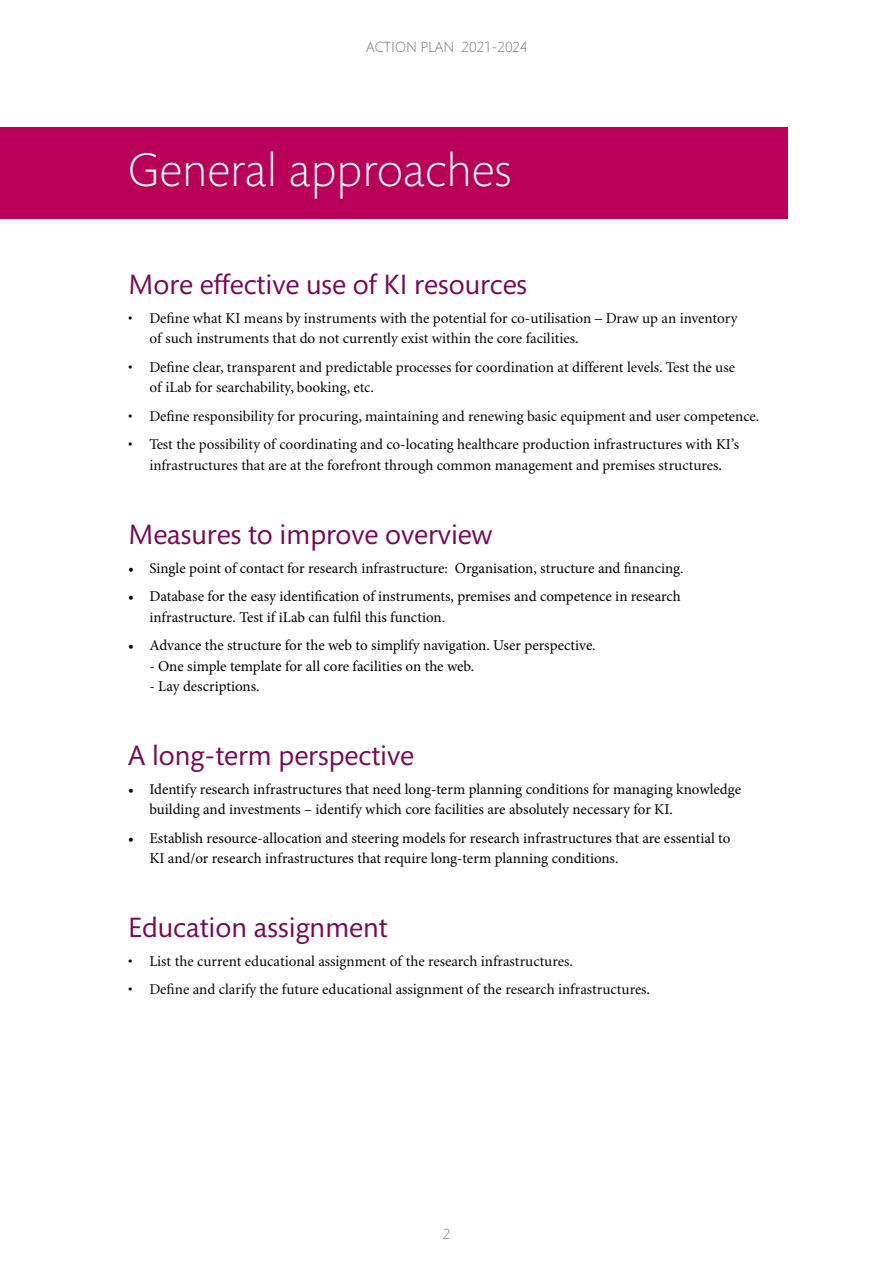
<style>
.page{position:relative;width:893px;height:1263px;background:#fff}
.page>*{position:absolute;margin:0;border:0;box-sizing:border-box;transform-origin:0 0}
.Rubrik_1{font:300 48px "Mundo Sans Std";color:#fff}
.Rubrik_2{font:28.5px "Mundo Sans Std";color:#770957}
.t1{font:15px/20.2px "Minion";color:#000}
.t2{font:15px/20.2px "Minion Pro";color:#000}
.t3{font:300 15px "Mundo Sans Std";color:#6f6f6e}
</style>
<div class="page">
<div style="left:0;top:128px;width:788px;height:91px;background:#b80059"></div>
<p class="t3" style="left:366px;top:39px;width:163px">ACTION PLAN 2021-2024</p>
<h1 class="Rubrik_1" style="left:128px;top:144px;width:385px">General approaches</h1>
<h2 class="Rubrik_2" style="left:128px;top:269px;width:401px">More effective use of KI resources</h2>
<p class="t1" style="left:149px;top:308px;width:589px;text-indent:-21px">• Define what KI means by instruments with the potential for co-utilisation – Draw up an inventory of such instruments that do not currently exist within the core facilities.</p>
<p class="t1" style="left:149px;top:357px;width:587px;text-indent:-21px">• Define clear, transparent and predictable processes for coordination at different levels. Test the use of iLab for searchability, booking, etc.</p>
<p class="t1" style="left:128px;top:406px;width:633px">• Define responsibility for procuring, maintaining and renewing basic equipment and user competence.</p>
<p class="t1" style="left:128px;top:435px;width:613px;text-align:center">• Test the possibility of coordinating and co-locating healthcare production infrastructures with KI’s infrastructures that are at the forefront through common management and premises structures.</p>
<h2 class="Rubrik_2" style="left:128px;top:519px;width:366px">Measures to improve overview</h2>
<p class="t2" style="left:128px;top:558px;width:557px">• Single point of contact for research infrastructure: Organisation, structure and financing.</p>
<p class="t2" style="left:149px;top:586px;width:533px;text-indent:-21px">• Database for the easy identification of instruments, premises and competence in research infrastructure. Test if iLab can fulfil this function.</p>
<p class="t2" style="left:128px;top:635px;width:469px">• Advance the structure for the web to simplify navigation. User perspective.</p>
<p class="t2" style="left:149px;top:656px;width:326px">- One simple template for all core facilities on the web.</p>
<p class="t2" style="left:149px;top:676px;width:112px">- Lay descriptions.</p>
<h2 class="Rubrik_2" style="left:128px;top:740px;width:288px">A long-term perspective</h2>
<p class="t2" style="left:149px;top:779px;width:593px;text-indent:-21px">• Identify research infrastructures that need long-term planning conditions for managing knowledge building and investments – identify which core facilities are absolutely necessary for KI.</p>
<p class="t2" style="left:149px;top:828px;width:583px;text-indent:-21px">• Establish resource-allocation and steering models for research infrastructures that are essential to<br>KI and/or research infrastructures that require long-term planning conditions.</p>
<h2 class="Rubrik_2" style="left:128px;top:912px;width:261px">Education assignment</h2>
<p class="t1" style="left:128px;top:951px;width:446px">• List the current educational assignment of the research infrastructures.</p>
<p class="t1" style="left:128px;top:980px;width:524px">• Define and clarify the future educational assignment of the research infrastructures.</p>
<p class="t3" style="left:443px;top:1226px;width:9px">2</p>
</div>
